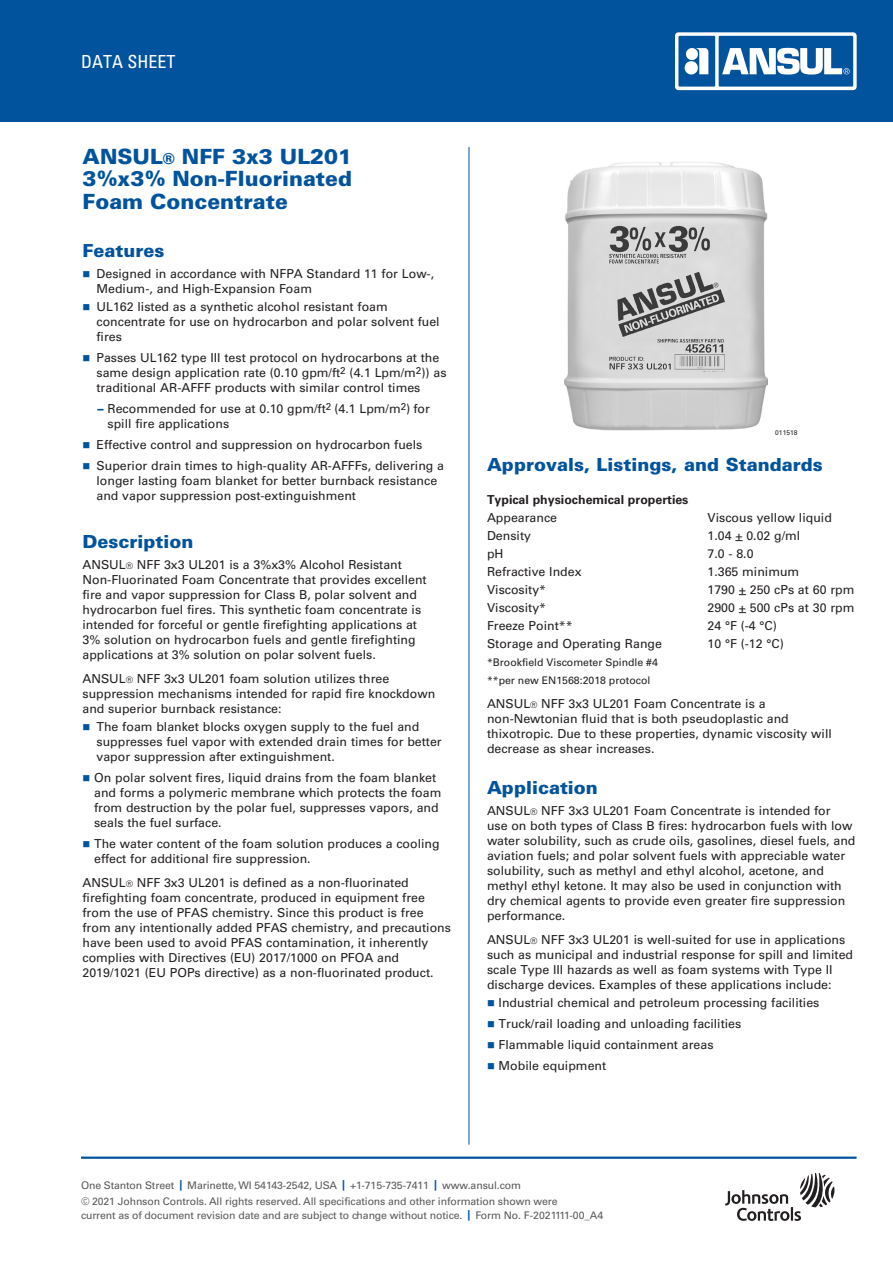
<style>
.page{position:relative;width:893px;height:1263px;background:#fff}
.page>*{position:absolute;margin:0;border:0;box-sizing:border-box;transform-origin:0 0}
._02_Data_Sheet_Heade{font:900 21px "Univers LT Std";color:#01539e}
._03_12_pt_Blue_Heade{font:900 18px "Univers LT Std";color:#01539e}
.t1{font:condensed 18px "Univers LT Std";color:#fff}
._06_Text_8_25{font:12.3px/15px "Univers LT Std";color:#231f20}
._08_Bullet_Text{font:12.3px/15px "Univers LT Std";color:#231f20}
._05_Text_1st_Graph{font:12.3px/15px "Univers LT Std";color:#231f20}
._07_Bullet_Text_1st{font:12.3px/15px "Univers LT Std";color:#231f20}
._09_Tabbed_Copy{font:12.3px "Univers LT Std";color:#231f20}
._04_Bold_Subhead{font:700 12.3px "Univers LT Std";color:#231f20}
._27_Tagline-Boilerpl{font:10.5px/13.2px "Univers LT Std";letter-spacing:-.01em;color:#57585a}
._16_Note_7_pt__type{font:10.5px "Univers LT Std";color:#231f20}
._13_Anchor_Figure{font:6.75px "Univers LT Std";color:#231f20}
.s1{font-size:15px}
.s2{color:#01539e}
.s3{font-weight:900;color:#01539e}
.s4{font-size:9px}
.s5{font-weight:700;color:#01539e}
</style>
<div class="page">
<hr style="left:469px;top:147px;width:1px;height:998px;background:#01539e">
<hr style="left:81px;top:1156px;width:775px;height:3px;background:#01539e">
<svg style="left:725px;top:1173px;width:109px;height:48px"></svg>
<div style="left:0;top:0;width:893px;height:122px;background:#01539e"></div>
<svg style="left:675px;top:32px;width:181px;height:58px"></svg>
<img style="left:564px;top:162px;width:203px;height:269px">
<h2 class="t1" style="left:81px;top:50px;width:96px">DATA SHEET</h2>
<p class="_02_Data_Sheet_Heade" style="left:82px;top:143px;width:271px">ANSUL<span class="s1">®</span> NFF 3x3 UL201</p>
<p class="_02_Data_Sheet_Heade" style="left:82px;top:165px;width:271px">3%x3% Non-Fluorinated</p>
<p class="_02_Data_Sheet_Heade" style="left:82px;top:188px;width:207px">Foam Concentrate</p>
<p class="_03_12_pt_Blue_Heade" style="left:82px;top:239px;width:83px">Features</p>
<p class="_07_Bullet_Text_1st" style="left:97px;top:266px;width:339px;text-indent:-14px"><span class="s2">■</span> Designed in accordance with NFPA Standard 11 for Low-,<br>Medium-, and High-Expansion Foam</p>
<p class="_07_Bullet_Text_1st" style="left:97px;top:299px;width:345px;text-indent:-14px"><span class="s2">■</span> UL162 listed as a synthetic alcohol resistant foam concentrate for use on hydrocarbon and polar solvent fuel fires</p>
<p class="_08_Bullet_Text" style="left:97px;top:350px;width:352px;text-indent:-14px"><span class="s2">■</span> Passes UL162 type III test protocol on hydrocarbons at the same design application rate (0.10 gpm/ft<sup>2</sup> (4.1 Lpm/m<sup>2</sup>)) as traditional AR-AFFF products with similar control times</p>
<p class="_08_Bullet_Text" style="left:107px;top:401px;width:324px;text-indent:-10px"><span class="s3">–</span> Recommended for use at 0.10 gpm/ft<sup>2</sup> (4.1 Lpm/m<sup>2</sup>) for spill fire applications</p>
<p class="_08_Bullet_Text" style="left:82px;top:437px;width:341px"><span class="s2">■</span> Effective control and suppression on hydrocarbon fuels</p>
<p class="_08_Bullet_Text" style="left:97px;top:458px;width:349px;text-indent:-14px"><span class="s2">■</span> Superior drain times to high-quality AR-AFFFs, delivering a longer lasting foam blanket for better burnback resistance and vapor suppression post-extinguishment</p>
<p class="_03_12_pt_Blue_Heade" style="left:82px;top:530px;width:112px">Description</p>
<p class="_05_Text_1st_Graph" style="left:82px;top:557px;width:346px">ANSUL<span class="s4">®</span> NFF 3x3 UL201 is a 3%x3% Alcohol Resistant Non-Fluorinated Foam Concentrate that provides excellent fire and vapor suppression for Class B, polar solvent and hydrocarbon fuel fires. This synthetic foam concentrate is intended for forceful or gentle firefighting applications at 3% solution on hydrocarbon fuels and gentle firefighting applications at 3% solution on polar solvent fuels.</p>
<p class="_06_Text_8_25" style="left:82px;top:671px;width:354px">ANSUL<span class="s4">®</span> NFF 3x3 UL201 foam solution utilizes three suppression mechanisms intended for rapid fire knockdown and superior burnback resistance:</p>
<p class="_07_Bullet_Text_1st" style="left:97px;top:719px;width:347px;text-indent:-14px"><span class="s2">■</span> The foam blanket blocks oxygen supply to the fuel and suppresses fuel vapor with extended drain times for better vapor suppression after extinguishment.</p>
<p class="_08_Bullet_Text" style="left:94px;top:770px;width:349px;text-indent:-12px"><span class="s2">■</span> On polar solvent fires, liquid drains from the foam blanket and forms a polymeric membrane which protects the foam from destruction by the polar fuel, suppresses vapors, and seals the fuel surface.</p>
<p class="_08_Bullet_Text" style="left:94px;top:836px;width:347px;text-indent:-12px"><span class="s2">■</span> The water content of the foam solution produces a cooling effect for additional fire suppression.</p>
<p class="_06_Text_8_25" style="left:82px;top:875px;width:370px">ANSUL<span class="s4">®</span> NFF 3x3 UL201 is defined as a non-fluorinated firefighting foam concentrate, produced in equipment free from the use of PFAS chemistry. Since this product is free from any intentionally added PFAS chemistry, and precautions have been used to avoid PFAS contamination, it inherently complies with Directives (EU) 2017/1000 on PFOA and 2019/1021 (EU POPs directive) as a non-fluorinated product.</p>
<p class="_13_Anchor_Figure" style="left:775px;top:429px;width:24px">011518</p>
<p class="_03_12_pt_Blue_Heade" style="left:487px;top:453px;width:337px">Approvals, Listings, and Standards</p>
<p class="_04_Bold_Subhead" style="left:487px;top:493px;width:203px">Typical physiochemical properties</p>
<p class="_09_Tabbed_Copy" style="left:487px;top:511px;width:72px">Appearance</p>
<p class="_09_Tabbed_Copy" style="left:707px;top:511px;width:126px">Viscous yellow liquid</p>
<p class="_09_Tabbed_Copy" style="left:487px;top:529px;width:46px">Density</p>
<p class="_09_Tabbed_Copy" style="left:707px;top:529px;width:94px">1.04 + 0.02 g/ml</p>
<p class="_09_Tabbed_Copy" style="left:487px;top:547px;width:18px">pH</p>
<p class="_09_Tabbed_Copy" style="left:707px;top:547px;width:48px">7.0 - 8.0</p>
<p class="_09_Tabbed_Copy" style="left:487px;top:565px;width:96px">Refractive Index</p>
<p class="_09_Tabbed_Copy" style="left:707px;top:565px;width:93px">1.365 minimum</p>
<p class="_09_Tabbed_Copy" style="left:487px;top:583px;width:61px">Viscosity*</p>
<p class="_09_Tabbed_Copy" style="left:707px;top:583px;width:148px">1790 + 250 cPs at 60 rpm</p>
<p class="_09_Tabbed_Copy" style="left:487px;top:601px;width:61px">Viscosity*</p>
<p class="_09_Tabbed_Copy" style="left:707px;top:601px;width:148px">2900 + 500 cPs at 30 rpm</p>
<p class="_09_Tabbed_Copy" style="left:487px;top:619px;width:87px">Freeze Point**</p>
<p class="_09_Tabbed_Copy" style="left:707px;top:619px;width:71px">24 °F (-4 °C)</p>
<p class="_09_Tabbed_Copy" style="left:487px;top:637px;width:177px">Storage and Operating Range</p>
<p class="_09_Tabbed_Copy" style="left:707px;top:637px;width:78px">10 °F (-12 °C)</p>
<p class="_16_Note_7_pt__type" style="left:487px;top:656px;width:172px">*Brookfield Viscometer Spindle #4</p>
<p class="_16_Note_7_pt__type" style="left:487px;top:674px;width:165px">**per new EN1568:2018 protocol</p>
<p class="_06_Text_8_25" style="left:487px;top:696px;width:346px">ANSUL<span class="s4">®</span> NFF 3x3 UL201 Foam Concentrate is a non-Newtonian fluid that is both pseudoplastic and thixotropic. Due to these properties, dynamic viscosity will decrease as shear increases.</p>
<p class="_03_12_pt_Blue_Heade" style="left:487px;top:776px;width:112px">Application</p>
<p class="_05_Text_1st_Graph" style="left:487px;top:803px;width:370px">ANSUL<span class="s4">®</span> NFF 3x3 UL201 Foam Concentrate is intended for<br>use on both types of Class B fires: hydrocarbon fuels with low water solubility, such as crude oils, gasolines, diesel fuels, and aviation fuels; and polar solvent fuels with appreciable water solubility, such as methyl and ethyl alcohol, acetone, and methyl ethyl ketone. It may also be used in conjunction with dry chemical agents to provide even greater fire suppression performance.</p>
<p class="_06_Text_8_25" style="left:487px;top:932px;width:368px">ANSUL<span class="s4">®</span> NFF 3x3 UL201 is well-suited for use in applications such as municipal and industrial response for spill and limited scale Type III hazards as well as foam systems with Type II discharge devices. Examples of these applications include:</p>
<p class="_07_Bullet_Text_1st" style="left:487px;top:995px;width:334px"><span class="s2">■</span> Industrial chemical and petroleum processing facilities</p>
<p class="_08_Bullet_Text" style="left:487px;top:1016px;width:256px"><span class="s2">■</span> Truck/rail loading and unloading facilities</p>
<p class="_08_Bullet_Text" style="left:487px;top:1037px;width:228px"><span class="s2">■</span> Flammable liquid containment areas</p>
<p class="_08_Bullet_Text" style="left:487px;top:1058px;width:121px"><span class="s2">■</span> Mobile equipment</p>
<p class="_27_Tagline-Boilerpl" style="left:81px;top:1179px;width:442px">One Stanton Street <span class="s5">|</span> Marinette, WI 54143-2542, USA <span class="s5">|</span> +1-715-735-7411 <span class="s5">|</span> www.ansul.com</p>
<p class="_27_Tagline-Boilerpl" style="left:81px;top:1195px;width:524px">© 2021 Johnson Controls. All rights reserved. All specifications and other information shown were<br>current as of document revision date and are subject to change without notice. <span class="s5">|</span> Form No. F-2021111-00_A4</p>
</div>
